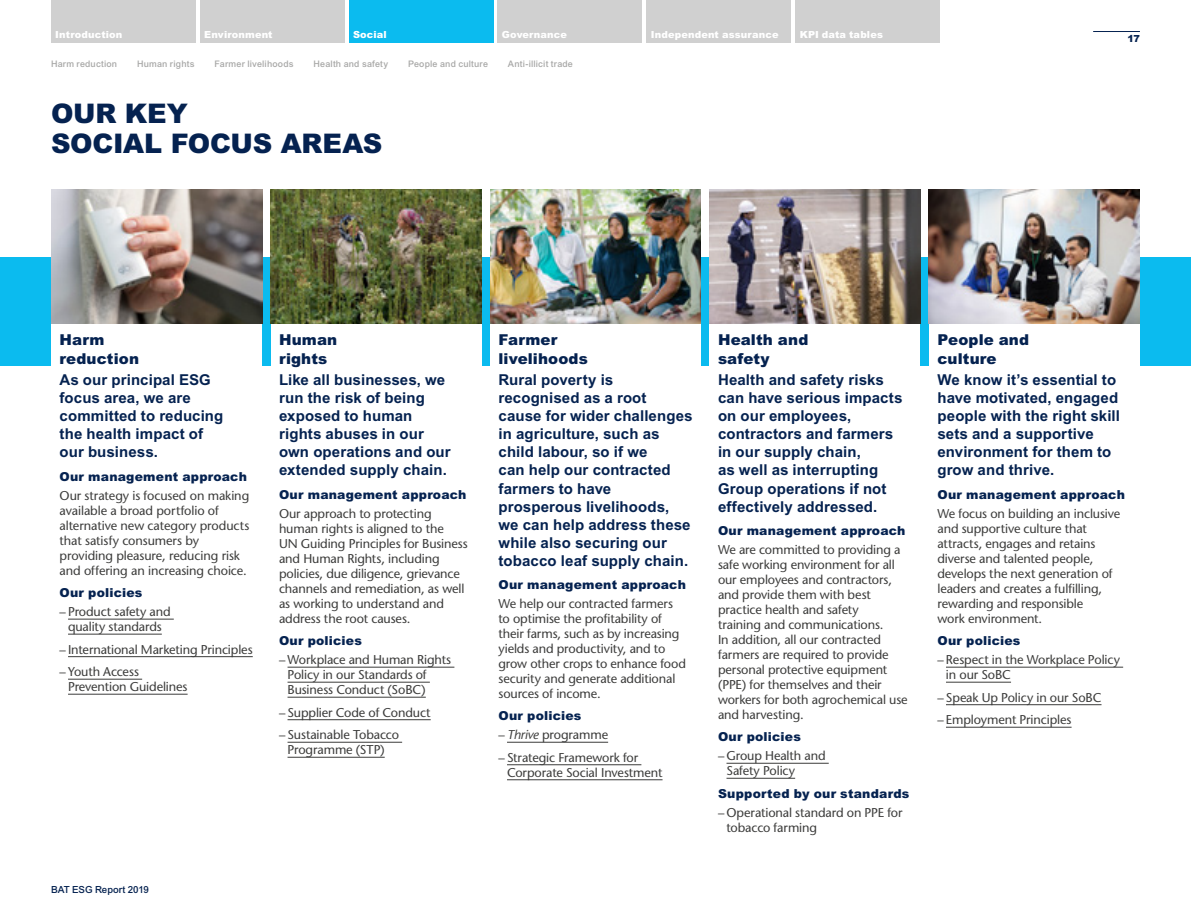
<style>
.page{position:relative;width:1191px;height:915px;background:#fff}
.page>*{position:absolute;margin:0;border:0;box-sizing:border-box;transform-origin:0 0}
.Heading_level___H1_H{font:900 27px/30px "Arial";letter-spacing:-.01em;color:#052250}
.Introduction_level_2{font:700 15px/18px "Arial";letter-spacing:.005em;color:#052250}
.Heading_level_-_H3{font:900 15px/18.8px "Arial";letter-spacing:.01em;color:#052250}
.Bodycopy_8_5_10pt{font:500 12.75px/15px "Stone Sans Std";letter-spacing:-.01em;color:#3c3c3b}
.Heading_level_-_H4{font:900 12.3px "Arial";letter-spacing:.015em;color:#052250}
.t1{font:900 9.75px "Arial";letter-spacing:.015em;color:#fff}
.t2{font:500 9.75px "Arial";letter-spacing:-.005em;color:#052250}
.t3{font:900 9.75px "Arial";color:#052250}
.Sub_nav_white{font:500 9px "Arial";letter-spacing:.025em;color:#a8a8a7}
.s1{font-style:italic}
</style>
<div class="page">
<div style="left:0;top:257px;width:1191px;height:108px;background:#0bbbef"></div>
<img style="left:51px;top:189px;width:211px;height:134px">
<img style="left:270px;top:189px;width:211px;height:134px">
<img style="left:490px;top:189px;width:211px;height:135px">
<img style="left:709px;top:189px;width:211px;height:134px">
<img style="left:929px;top:189px;width:211px;height:134px">
<div style="left:51px;top:324px;width:211px;height:546px;background:#fff"></div>
<hr style="left:68px;top:618px;width:106px;height:1px;background:#3c3c3b">
<hr style="left:68px;top:633px;width:94px;height:1px;background:#3c3c3b">
<hr style="left:68px;top:656px;width:185px;height:1px;background:#3c3c3b">
<hr style="left:68px;top:678px;width:74px;height:1px;background:#3c3c3b">
<hr style="left:68px;top:693px;width:120px;height:1px;background:#3c3c3b">
<div style="left:270px;top:324px;width:211px;height:546px;background:#fff"></div>
<hr style="left:287px;top:666px;width:167px;height:1px;background:#3c3c3b">
<hr style="left:287px;top:681px;width:143px;height:1px;background:#3c3c3b">
<hr style="left:287px;top:696px;width:139px;height:1px;background:#3c3c3b">
<hr style="left:287px;top:719px;width:144px;height:1px;background:#3c3c3b">
<hr style="left:287px;top:741px;width:115px;height:1px;background:#3c3c3b">
<hr style="left:287px;top:756px;width:98px;height:1px;background:#3c3c3b">
<div style="left:490px;top:324px;width:211px;height:539px;background:#fff"></div>
<hr style="left:507px;top:741px;width:101px;height:1px;background:#3c3c3b">
<hr style="left:507px;top:764px;width:134px;height:1px;background:#3c3c3b">
<hr style="left:507px;top:779px;width:155px;height:1px;background:#3c3c3b">
<div style="left:709px;top:324px;width:211px;height:546px;background:#fff"></div>
<hr style="left:726px;top:762px;width:102px;height:1px;background:#3c3c3b">
<hr style="left:726px;top:777px;width:69px;height:1px;background:#3c3c3b">
<div style="left:929px;top:324px;width:211px;height:485px;background:#fff"></div>
<hr style="left:946px;top:666px;width:177px;height:1px;background:#3c3c3b">
<hr style="left:946px;top:681px;width:65px;height:1px;background:#3c3c3b">
<hr style="left:946px;top:704px;width:155px;height:1px;background:#3c3c3b">
<hr style="left:946px;top:726px;width:125px;height:1px;background:#3c3c3b">
<hr style="left:1093px;top:31px;width:47px;height:1px;background:#052250">
<div style="left:51px;top:0;width:145px;height:42px;background:#d0d0d0"></div>
<div style="left:200px;top:0;width:144px;height:42px;background:#d0d0d0"></div>
<div style="left:349px;top:0;width:144px;height:42px;background:#0bbbef"></div>
<div style="left:497px;top:0;width:145px;height:42px;background:#d0d0d0"></div>
<div style="left:646px;top:0;width:145px;height:42px;background:#d0d0d0"></div>
<div style="left:795px;top:0;width:145px;height:42px;background:#d0d0d0"></div>
<p class="t1" style="left:55px;top:29px;width:69px">Introduction</p>
<p class="t1" style="left:204px;top:29px;width:70px">Environment</p>
<p class="t1" style="left:353px;top:29px;width:35px">Social</p>
<p class="t1" style="left:502px;top:29px;width:67px">Governance</p>
<p class="t1" style="left:651px;top:29px;width:129px">Independent assurance</p>
<p class="t1" style="left:799px;top:29px;width:85px">KPI data tables</p>
<p class="Sub_nav_white" style="left:51px;top:58px;width:68px">Harm reduction</p>
<p class="Sub_nav_white" style="left:137px;top:58px;width:59px">Human rights</p>
<p class="Sub_nav_white" style="left:214px;top:58px;width:81px">Farmer livelihoods</p>
<p class="Sub_nav_white" style="left:313px;top:58px;width:76px">Health and safety</p>
<p class="Sub_nav_white" style="left:408px;top:58px;width:81px">People and culture</p>
<p class="Sub_nav_white" style="left:508px;top:58px;width:67px">Anti-illicit trade</p>
<p class="Heading_level___H1_H" style="left:51px;top:98px;width:333px">OUR KEY<br>SOCIAL FOCUS AREAS</p>
<p class="t3" style="left:1127px;top:33px;width:14px">17</p>
<p class="Heading_level_-_H3" style="left:60px;top:329px;width:81px">Harm reduction</p>
<p class="Introduction_level_2" style="left:60px;top:371px;width:165px">As our principal ESG focus area, we are committed to reducing the health impact of our business.</p>
<p class="Heading_level_-_H4" style="left:60px;top:468px;width:189px">Our management approach</p>
<p class="Bodycopy_8_5_10pt" style="left:60px;top:487px;width:191px">Our strategy is focused on making available a broad portfolio of alternative new category products that satisfy consumers by providing pleasure, reducing risk and offering an increasing choice.</p>
<p class="Heading_level_-_H4" style="left:60px;top:585px;width:84px">Our policies</p>
<p class="Bodycopy_8_5_10pt" style="left:60px;top:604px;width:113px;text-align:center">– Product safety and quality standards</p>
<p class="Bodycopy_8_5_10pt" style="left:60px;top:641px;width:195px">– International Marketing Principles</p>
<p class="Bodycopy_8_5_10pt" style="left:68px;top:664px;width:121px;text-indent:-9px">– Youth Access<br>Prevention Guidelines</p>
<p class="Heading_level_-_H3" style="left:279px;top:329px;width:60px">Human rights</p>
<p class="Introduction_level_2" style="left:279px;top:371px;width:173px">Like all businesses, we run the risk of being exposed to human rights abuses in our own operations and our extended supply chain.</p>
<p class="Heading_level_-_H4" style="left:279px;top:486px;width:189px">Our management approach</p>
<p class="Bodycopy_8_5_10pt" style="left:279px;top:505px;width:190px">Our approach to protecting human rights is aligned to the<br>UN Guiding Principles for Business and Human Rights, including policies, due diligence, grievance channels and remediation, as well as working to understand and address the root causes.</p>
<p class="Heading_level_-_H4" style="left:279px;top:633px;width:84px">Our policies</p>
<p class="Bodycopy_8_5_10pt" style="left:287px;top:652px;width:165px;text-indent:-9px">– Workplace and Human Rights<br>Policy in our Standards of<br>Business Conduct (SoBC)</p>
<p class="Bodycopy_8_5_10pt" style="left:279px;top:704px;width:153px">– Supplier Code of Conduct</p>
<p class="Bodycopy_8_5_10pt" style="left:279px;top:727px;width:121px;text-align:center">– Sustainable Tobacco<br>Programme (STP)</p>
<p class="t2" style="left:51px;top:883px;width:99px">BAT ESG Report 2019</p>
<p class="Heading_level_-_H3" style="left:498px;top:329px;width:91px">Farmer livelihoods</p>
<p class="Introduction_level_2" style="left:498px;top:371px;width:195px">Rural poverty is recognised as a root cause for wider challenges in agriculture, such as child labour, so if we<br>can help our contracted farmers to have prosperous livelihoods, we can help address these while also securing our tobacco leaf supply chain.</p>
<p class="Heading_level_-_H4" style="left:498px;top:576px;width:189px">Our management approach</p>
<p class="Bodycopy_8_5_10pt" style="left:498px;top:595px;width:189px">We help our contracted farmers to optimise the profitability of their farms, such as by increasing yields and productivity, and to grow other crops to enhance food security and generate additional sources of income.</p>
<p class="Heading_level_-_H4" style="left:498px;top:708px;width:84px">Our policies</p>
<p class="Bodycopy_8_5_10pt" style="left:498px;top:727px;width:111px">– <span class="s1">Thrive</span> programme</p>
<p class="Bodycopy_8_5_10pt" style="left:507px;top:749px;width:157px;text-indent:-9px">– Strategic Framework for<br>Corporate Social Investment</p>
<p class="Heading_level_-_H3" style="left:718px;top:329px;width:92px">Health and safety</p>
<p class="Introduction_level_2" style="left:718px;top:371px;width:186px">Health and safety risks can have serious impacts on our employees, contractors and farmers in our supply chain,<br>as well as interrupting<br>Group operations if not effectively addressed.</p>
<p class="Heading_level_-_H4" style="left:718px;top:522px;width:189px">Our management approach</p>
<p class="Bodycopy_8_5_10pt" style="left:718px;top:541px;width:191px">We are committed to providing a safe working environment for all our employees and contractors, and provide them with best practice health and safety<br>training and communications.<br>In addition, all our contracted farmers are required to provide personal protective equipment (PPE) for themselves and their workers for both agrochemical use and harvesting.</p>
<p class="Heading_level_-_H4" style="left:718px;top:729px;width:84px">Our policies</p>
<p class="Bodycopy_8_5_10pt" style="left:726px;top:748px;width:101px;text-indent:-9px">– Group Health and<br>Safety Policy</p>
<p class="Heading_level_-_H4" style="left:718px;top:785px;width:193px">Supported by our standards</p>
<p class="Bodycopy_8_5_10pt" style="left:726px;top:804px;width:177px;text-indent:-9px">– Operational standard on PPE for tobacco farming</p>
<p class="Heading_level_-_H3" style="left:937px;top:329px;width:93px">People and culture</p>
<p class="Introduction_level_2" style="left:937px;top:371px;width:184px">We know it’s essential to have motivated, engaged people with the right skill sets and a supportive environment for them to grow and thrive.</p>
<p class="Heading_level_-_H4" style="left:937px;top:486px;width:189px">Our management approach</p>
<p class="Bodycopy_8_5_10pt" style="left:937px;top:505px;width:184px">We focus on building an inclusive and supportive culture that attracts, engages and retains diverse and talented people, develops the next generation of leaders and creates a fulfilling, rewarding and responsible<br>work environment.</p>
<p class="Heading_level_-_H4" style="left:937px;top:633px;width:84px">Our policies</p>
<p class="Bodycopy_8_5_10pt" style="left:946px;top:652px;width:175px;text-indent:-9px">– Respect in the Workplace Policy in our SoBC</p>
<p class="Bodycopy_8_5_10pt" style="left:937px;top:689px;width:165px">– Speak Up Policy in our SoBC</p>
<p class="Bodycopy_8_5_10pt" style="left:937px;top:712px;width:136px">– Employment Principles</p>
</div>
